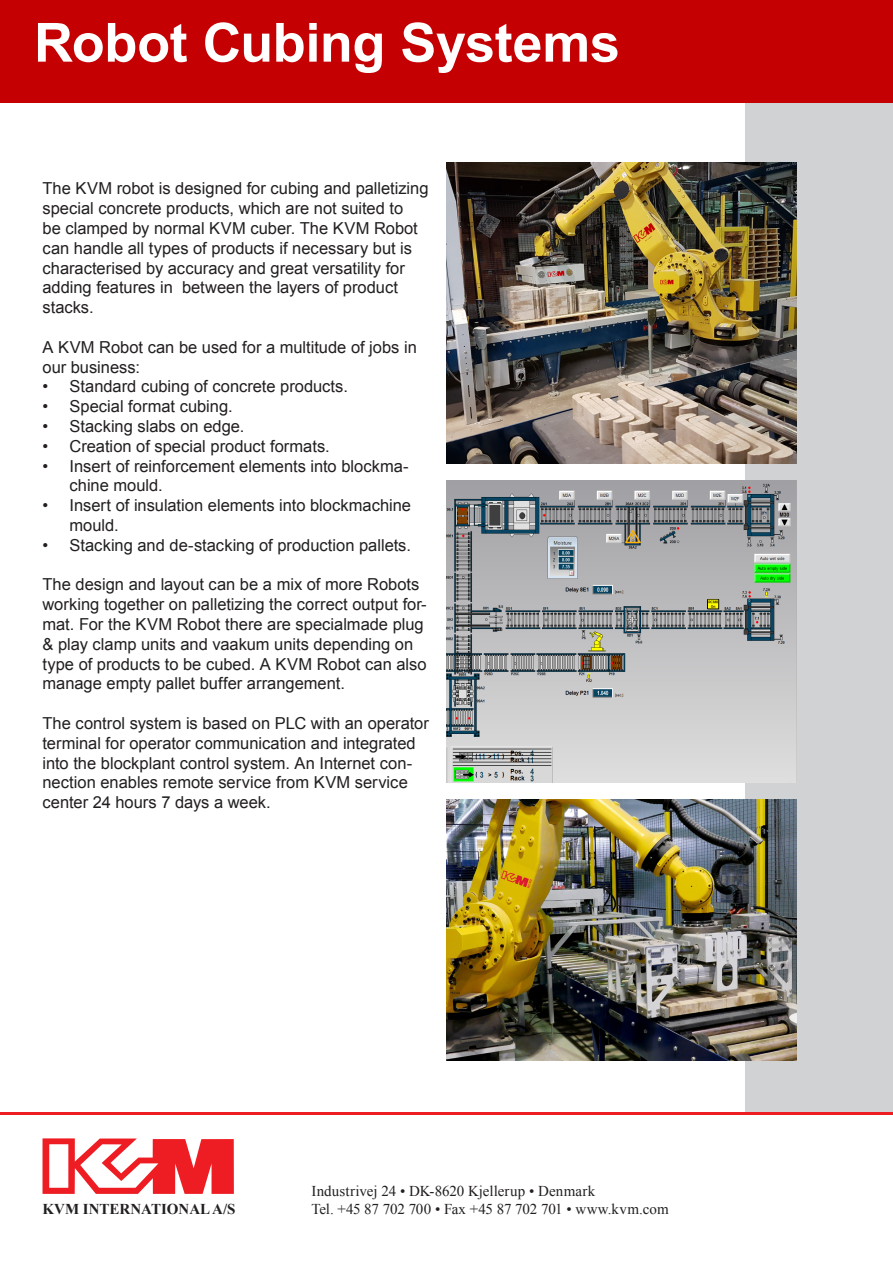
<style>
.page{position:relative;width:893px;height:1263px;background:#fff}
.page>*{position:absolute;margin:0;border:0;box-sizing:border-box;transform-origin:0 0}
.t1{font:700 54px "Arial";letter-spacing:-.01em;color:#fff}
.t2{font:16.5px/19.8px "Arial";color:#231f20}
.t3{font:15px "Times New Roman";color:#231f20}
.t4{font:700 15px "Times New Roman";color:#231f20}
</style>
<div class="page">
<div style="left:745px;top:102px;width:148px;height:1010px;background:#d1d2d4"></div>
<div style="left:0;top:0;width:893px;height:102px;background:#c40002"></div>
<svg style="left:43px;top:1138px;width:191px;height:56px"></svg>
<hr style="left:0;top:1112px;width:893px;height:2px;background:#ee1d23">
<img style="left:446px;top:481px;width:351px;height:301px">
<img style="left:446px;top:799px;width:351px;height:261px">
<img style="left:446px;top:162px;width:351px;height:302px">
<p class="t1" style="left:34px;top:7px;width:588px">Robot Cubing Systems</p>
<p class="t2" style="left:43px;top:179px;width:387px">The KVM robot is designed for cubing and palletizing special concrete products, which are not suited to<br>be clamped by normal KVM cuber. The KVM Robot can handle all types of products if necessary but is characterised by accuracy and great versatility for adding features in between the layers of product stacks.</p>
<p class="t2" style="left:43px;top:337px;width:376px">A KVM Robot can be used for a multitude of jobs in our business:</p>
<p class="t2" style="left:43px;top:377px;width:307px">• Standard cubing of concrete products.</p>
<p class="t2" style="left:43px;top:397px;width:192px">• Special format cubing.</p>
<p class="t2" style="left:43px;top:416px;width:203px">• Stacking slabs on edge.</p>
<p class="t2" style="left:43px;top:436px;width:289px">• Creation of special product formats.</p>
<p class="t2" style="left:70px;top:456px;width:341px;text-indent:-27px">• Insert of reinforcement elements into blockma&shy;chine mould.</p>
<p class="t2" style="left:70px;top:496px;width:343px;text-indent:-27px">• Insert of insulation elements into blockmachine mould.</p>
<p class="t2" style="left:43px;top:535px;width:370px">• Stacking and de-stacking of production pallets.</p>
<p class="t2" style="left:43px;top:575px;width:386px">The design and layout can be a mix of more Robots working together on palletizing the correct output for&shy;mat. For the KVM Robot there are specialmade plug &amp; play clamp units and vaakum units depending on type of products to be cubed. A KVM Robot can also manage empty pallet buffer arrangement.</p>
<p class="t2" style="left:43px;top:713px;width:388px">The control system is based on PLC with an operator terminal for operator communication and integrated into the blockplant control system. An Internet con&shy;nection enables remote service from KVM service center 24 hours 7 days a week.</p>
<p class="t4" style="left:43px;top:1198px;width:195px">KVM INTERNATIONAL A/S</p>
<p class="t3" style="left:311px;top:1181px;width:285px">Industrivej 24 • DK-8620 Kjellerup • Denmark</p>
<p class="t3" style="left:311px;top:1199px;width:359px">Tel. +45 87 702 700 • Fax +45 87 702 701 • www.kvm.com</p>
</div>
